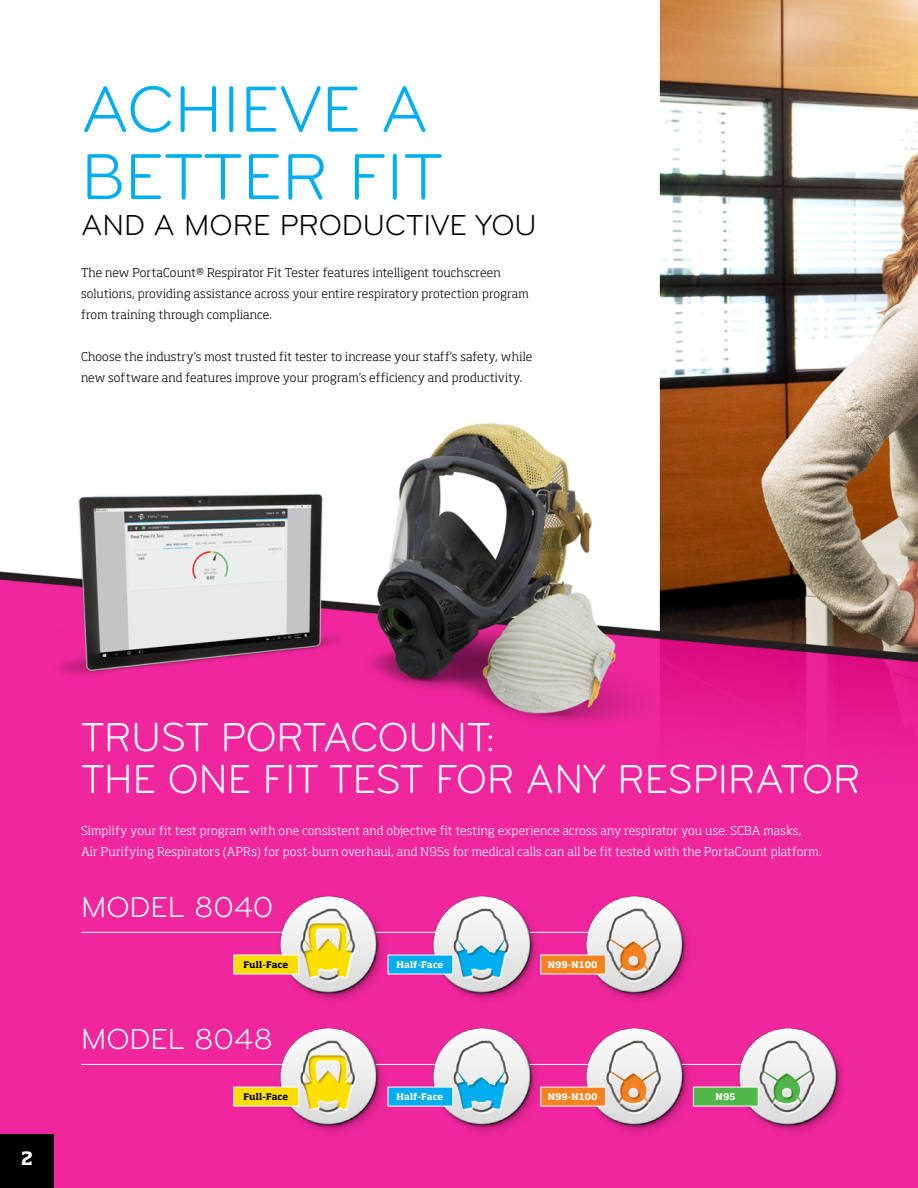
<style>
.page{position:relative;width:918px;height:1188px;background:#fff}
.page>*{position:absolute;margin:0;border:0;box-sizing:border-box;transform-origin:0 0}
.t1{font:67.5px/67.5px "Bryant";color:#00aeef}
.t2{font:42px "Bryant";color:#fff;scale:.95 1}
.t3{font:30px "Bryant";color:#000}
.t4{font:30px "Bryant";color:#fff}
.t5{font:700 18px "Soho Std";color:#fff}
.Paragraph{font:300 12px/21px "Soho Std";letter-spacing:.015em;color:#000}
.Paragraph-2{font:300 12px/21px "Soho Std";letter-spacing:.015em;color:#fff}
.Paragraph-3{font:700 9px "Soho Std";letter-spacing:.02em;color:#fff}
.Paragraph-4{font:700 9px "Soho Std";letter-spacing:.01em;color:#000}
.Paragraph-5{font:700 9px "Soho Std";color:#fff}
</style>
<div class="page">
<img style="left:0;top:0;width:918px;height:1188px">
<div style="left:0;top:1134px;width:54px;height:54px;background:#000"></div>
<hr style="left:81px;top:932px;width:586px;height:1px;background:#fff">
<hr style="left:81px;top:1064px;width:752px;height:1px;background:#fff">
<img style="left:277px;top:893px;width:111px;height:113px">
<img style="left:277px;top:1025px;width:111px;height:113px">
<img style="left:431px;top:893px;width:111px;height:113px">
<img style="left:431px;top:1025px;width:111px;height:113px">
<img style="left:583px;top:893px;width:112px;height:113px">
<img style="left:583px;top:1025px;width:112px;height:113px">
<img style="left:737px;top:1025px;width:111px;height:113px">
<div style="left:233px;top:955px;width:66px;height:19px;background:#fbde00"></div>
<div style="left:233px;top:1087px;width:66px;height:19px;background:#fbde00"></div>
<div style="left:388px;top:955px;width:65px;height:19px;background:#00aeef"></div>
<div style="left:388px;top:1087px;width:65px;height:19px;background:#00aeef"></div>
<div style="left:540px;top:955px;width:66px;height:19px;background:#f58220"></div>
<div style="left:540px;top:1087px;width:66px;height:19px;background:#f58220"></div>
<div style="left:693px;top:1087px;width:66px;height:19px;background:#50b848"></div>
<p class="t1" style="left:81px;top:76px;width:363px">ACHIEVE A<br>BETTER FIT</p>
<p class="t3" style="left:81px;top:207px;width:457px">AND A MORE PRODUCTIVE YOU</p>
<p class="Paragraph" style="left:81px;top:262px;width:450px">The new PortaCount® Respirator Fit Tester features intelligent touchscreen solutions, providing assistance across your entire respiratory protection program from training through compliance.</p>
<p class="Paragraph" style="left:81px;top:346px;width:453px">Choose the industry’s most trusted fit tester to increase your staff’s safety, while new software and features improve your program’s efficiency and productivity.</p>
<p class="t5" style="left:21px;top:1147px;width:13px">2</p>
<p class="t2" style="left:81px;top:712px;width:438px">TRUST PORTACOUNT:</p>
<p class="t2" style="left:81px;top:754px;width:822px">THE ONE FIT TEST FOR ANY RESPIRATOR</p>
<p class="Paragraph-2" style="left:81px;top:820px;width:742px">Simplify your fit test program with one consistent and objective fit testing experience across any respirator you use. SCBA masks,<br>Air Purifying Respirators (APRs) for post-burn overhaul, and N95s for medical calls can all be fit tested with the PortaCount platform.</p>
<p class="t4" style="left:81px;top:889px;width:194px">MODEL 8040</p>
<p class="Paragraph-4" style="left:243px;top:959px;width:46px">Full-Face</p>
<p class="t4" style="left:81px;top:1021px;width:193px">MODEL 8048</p>
<p class="Paragraph-4" style="left:243px;top:1091px;width:46px">Full-Face</p>
<p class="Paragraph-5" style="left:397px;top:959px;width:48px">Half-Face</p>
<p class="Paragraph-5" style="left:397px;top:1091px;width:48px">Half-Face</p>
<p class="Paragraph-3" style="left:548px;top:959px;width:51px">N99-N100</p>
<p class="Paragraph-3" style="left:548px;top:1091px;width:51px">N99-N100</p>
<p class="Paragraph-3" style="left:716px;top:1091px;width:21px">N95</p>
</div>
